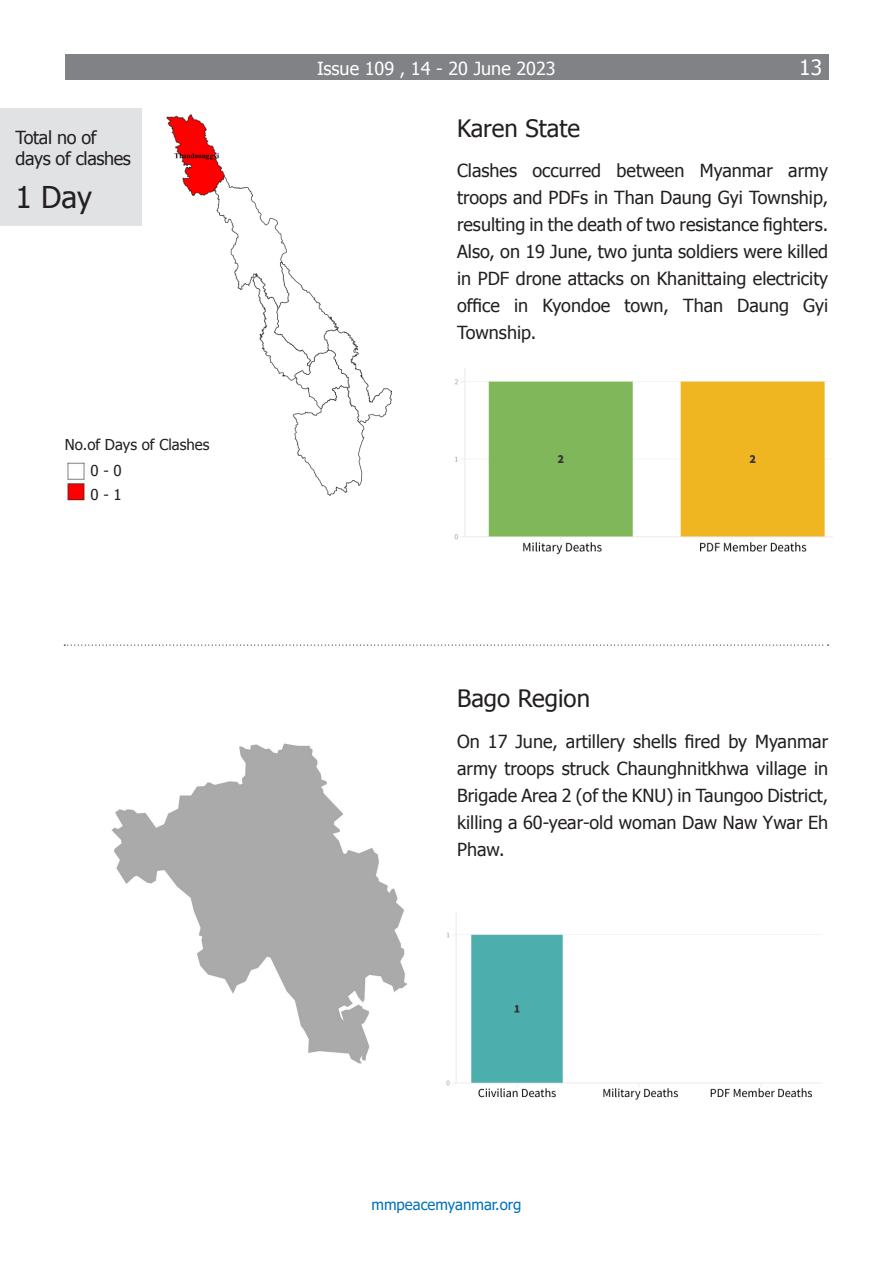
<style>
.page{position:relative;width:893px;height:1263px;background:#fff}
.page>*{position:absolute;margin:0;border:0;box-sizing:border-box;transform-origin:0 0}
.t1{font:30px "Zawgyi One";color:#231f20}
.t2{font:24px "Zawgyi One";color:#231f20}
.t3{font:21px "Zawgyi One";color:#fff}
.t4{font:18px/27px "Zawgyi One";color:#231f20;text-align:justify}
.t5{font:18px "Zawgyi One";color:#fff}
.t6{font:18px "Zawgyi One";letter-spacing:-.02em;color:#231f20}
.t7{font:15px "Zawgyi One";color:#231f20}
.t8{font:15px "Tahoma";color:#0072bc}
</style>
<div class="page">
<div style="left:65px;top:54px;width:763px;height:26px;background:#808285"></div>
<img style="left:108px;top:108px;width:284px;height:388px">
<svg style="left:64px;top:644px;width:765px;height:2px"></svg>
<img style="left:111px;top:743px;width:296px;height:321px">
<img style="left:454px;top:368px;width:379px;height:187px">
<img style="left:446px;top:912px;width:376px;height:188px">
<img style="left:65px;top:461px;width:22px;height:41px">
<div style="left:1px;top:109px;width:141px;height:117px;background:#e1e2e4"></div>
<p class="t6" style="left:16px;top:125px;width:82px">Total no of</p>
<p class="t6" style="left:16px;top:147px;width:117px">days of clashes</p>
<p class="t1" style="left:16px;top:177px;width:78px">1 Day</p>
<p class="t7" style="left:65px;top:434px;width:146px">No.of Days of Clashes</p>
<p class="t7" style="left:91px;top:460px;width:33px">0 - 0</p>
<p class="t7" style="left:91px;top:484px;width:33px">0 - 1</p>
<p class="t5" style="left:317px;top:56px;width:240px">Issue 109 , 14 - 20 June 2023</p>
<p class="t3" style="left:799px;top:54px;width:24px">13</p>
<p class="t2" style="left:457px;top:112px;width:124px">Karen State</p>
<p class="t4" style="left:457px;top:158px;width:373px">Clashes occurred between Myanmar army troops and PDFs in Than Daung Gyi Township, resulting in the death of two resistance fighters.<br>Also, on 19 June, two junta soldiers were killed in PDF drone attacks on Khanittaing electricity office in Kyondoe town, Than Daung Gyi Township.</p>
<p class="t2" style="left:457px;top:683px;width:134px">Bago Region</p>
<p class="t4" style="left:457px;top:729px;width:373px">On 17 June, artillery shells fired by Myanmar army troops struck Chaunghnitkhwa village in Brigade Area 2 (of the KNU) in Taungoo District, killing a 60-year-old woman Daw Naw Ywar Eh Phaw.</p>
<p class="t8" style="left:371px;top:1195px;width:152px">mmpeacemyanmar.org</p>
</div>
